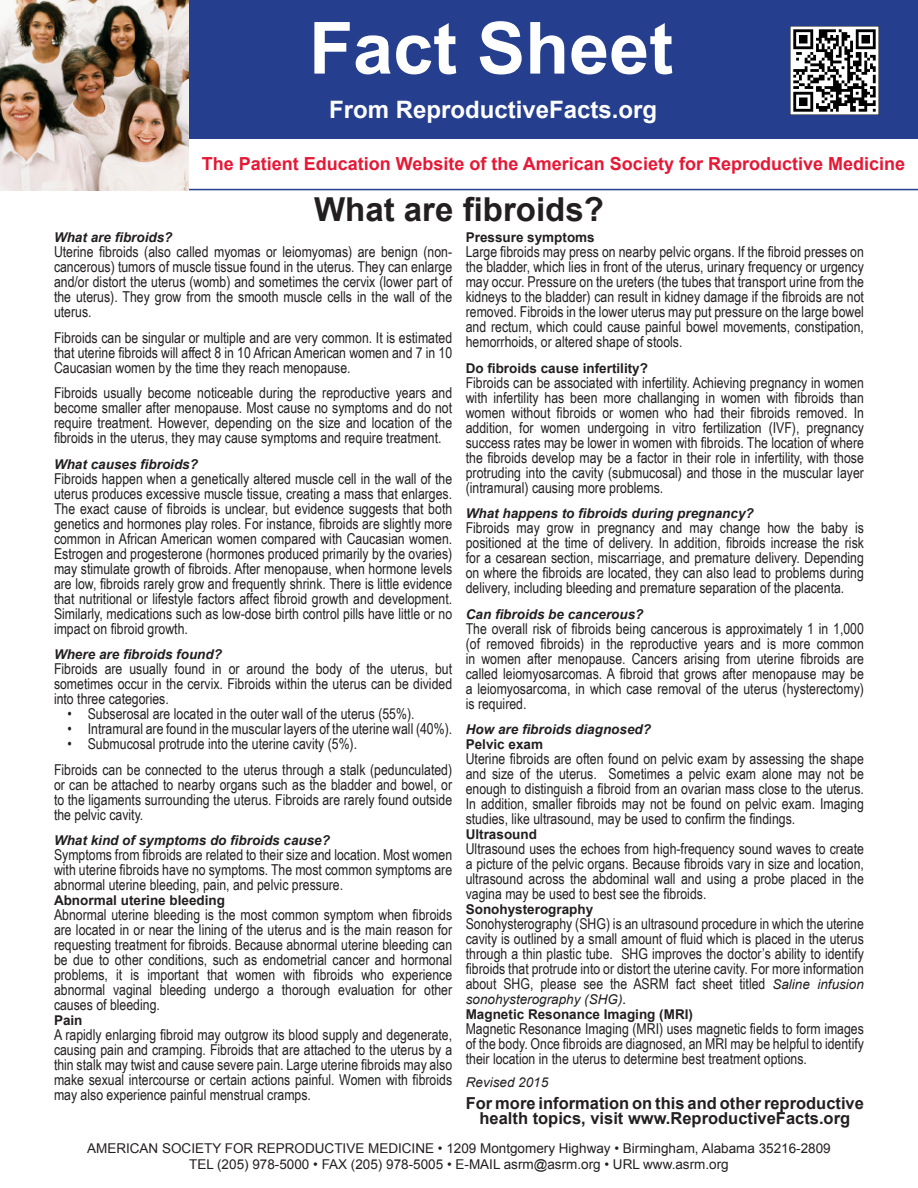
<style>
.page{position:relative;width:918px;height:1188px;background:#fff}
.page>*{position:absolute;margin:0;border:0;box-sizing:border-box;transform-origin:0 0}
.t1{font:700 72px "Arial";color:#fff}
.t2{font:700 33px "Arial";color:#231f20}
.t3{font:700 24px "Arial";color:#fff}
.t4{font:700 18px "Arial";color:#e51836}
.t5{font:700 16.5px/15px "Arial";color:#231f20;text-align:center}
.t6{font:15px/15px "Arial Narrow";color:#231f20;text-align:justify}
.t7{font:italic 700 13.5px "Arial";color:#231f20}
.t8{font:13.5px "Arial";color:#231f20}
.t9{font:700 13.5px "Arial";color:#231f20}
.t10{font:italic 13.5px "Arial";color:#231f20}
.s1{font-family:"Arial";font-style:italic;font-size:13.5px}
.s2{font-size:15px}
</style>
<div class="page">
<div style="left:189px;top:0;width:729px;height:139px;background:#253f8e"></div>
<hr style="left:0;top:189px;width:918px;height:1px;background:#253f8e">
<img style="left:0;top:0;width:189px;height:191px">
<img style="left:791px;top:26px;width:88px;height:88px">
<p class="t1" style="left:309px;top:0;width:366px">Fact Sheet</p>
<p class="t3" style="left:329px;top:93px;width:330px">From ReproductiveFacts.org</p>
<p class="t4" style="left:202px;top:152px;width:705px">The Patient Education Website of the American Society for Reproductive Medicine</p>
<p class="t2" style="left:314px;top:187px;width:291px">What are fibroids?</p>
<p class="t7" style="left:54px;top:229px;width:120px">What are fibroids?</p>
<p class="t6" style="left:54px;top:244px;width:400px">Uterine fibroids (also called myomas or leiomyomas) are benign (non&shy;cancerous) tumors of muscle tissue found in the uterus. They can enlarge and/or distort the uterus (womb) and sometimes the cervix (lower part of the uterus). They grow from the smooth muscle cells in the wall of the uterus.</p>
<p class="t6" style="left:54px;top:329px;width:400px">Fibroids can be singular or multiple and are very common. It is estimated that uterine fibroids will affect 8 in 10 African American women and 7 in 10<br>Caucasian women by the time they reach menopause.</p>
<p class="t6" style="left:54px;top:385px;width:400px">Fibroids usually become noticeable during the reproductive years and become smaller after menopause. Most cause no symptoms and do not require treatment. However, depending on the size and location of the fibroids in the uterus, they may cause symptoms and require treatment.</p>
<p class="t7" style="left:54px;top:455px;width:146px">What causes fibroids?</p>
<p class="t6" style="left:54px;top:470px;width:400px">Fibroids happen when a genetically altered muscle cell in the wall of the uterus produces excessive muscle tissue, creating a mass that enlarges.<br>The exact cause of fibroids is unclear, but evidence suggests that both genetics and hormones play roles. For instance, fibroids are slightly more common in African American women compared with Caucasian women.<br>Estrogen and progesterone (hormones produced primarily by the ovaries) may stimulate growth of fibroids. After menopause, when hormone levels are low, fibroids rarely grow and frequently shrink. There is little evidence that nutritional or lifestyle factors affect fibroid growth and development.<br>Similarly, medications such as low-dose birth control pills have little or no impact on fibroid growth.</p>
<p class="t7" style="left:54px;top:646px;width:170px">Where are fibroids found?</p>
<p class="t6" style="left:54px;top:661px;width:400px">Fibroids are usually found in or around the body of the uterus, but sometimes occur in the cervix. Fibroids within the uterus can be divided into three categories.</p>
<p class="t6" style="left:68px;top:706px;width:349px">• Subserosal are located in the outer wall of the uterus (55%).</p>
<p class="t6" style="left:68px;top:721px;width:386px">• Intramural are found in the muscular layers of the uterine wall (40%).</p>
<p class="t6" style="left:68px;top:736px;width:291px">• Submucosal protrude into the uterine cavity (5%).</p>
<p class="t6" style="left:54px;top:761px;width:400px">Fibroids can be connected to the uterus through a stalk (pedunculated) or can be attached to nearby organs such as the bladder and bowel, or to the ligaments surrounding the uterus. Fibroids are rarely found outside the pelvic cavity.</p>
<p class="t7" style="left:54px;top:832px;width:278px">What kind of symptoms do fibroids cause?</p>
<p class="t6" style="left:54px;top:847px;width:400px">Symptoms from fibroids are related to their size and location. Most women with uterine fibroids have no symptoms. The most common symptoms are abnormal uterine bleeding, pain, and pelvic pressure.</p>
<p class="t9" style="left:54px;top:892px;width:173px">Abnormal uterine bleeding</p>
<p class="t6" style="left:54px;top:907px;width:400px">Abnormal uterine bleeding is the most common symptom when fibroids are located in or near the lining of the uterus and is the main reason for requesting treatment for fibroids. Because abnormal uterine bleeding can be due to other conditions, such as endometrial cancer and hormonal problems, it is important that women with fibroids who experience abnormal vaginal bleeding undergo a thorough evaluation for other causes of bleeding.</p>
<p class="t9" style="left:54px;top:1012px;width:30px">Pain</p>
<p class="t6" style="left:54px;top:1027px;width:400px">A rapidly enlarging fibroid may outgrow its blood supply and degenerate, causing pain and cramping. Fibroids that are attached to the uterus by a thin stalk may twist and cause severe pain. Large uterine fibroids may also make sexual intercourse or certain actions painful. Women with fibroids may also experience painful menstrual cramps.</p>
<p class="t9" style="left:466px;top:229px;width:131px">Pressure symptoms</p>
<p class="t6" style="left:466px;top:244px;width:400px">Large fibroids may press on nearby pelvic organs. If the fibroid presses on the bladder, which lies in front of the uterus, urinary frequency or urgency may occur. Pressure on the ureters (the tubes that transport urine from the kidneys to the bladder) can result in kidney damage if the fibroids are not removed. Fibroids in the lower uterus may put pressure on the large bowel and rectum, which could cause painful bowel movements, constipation, hemorrhoids, or altered shape of stools.</p>
<p class="t9" style="left:466px;top:359px;width:184px">Do fibroids cause infertility?</p>
<p class="t6" style="left:466px;top:374px;width:400px">Fibroids can be associated with infertility. Achieving pregnancy in women with infertility has been more challanging in women with fibroids than women without fibroids or women who had their fibroids removed. In addition, for women undergoing in vitro fertilization (IVF), pregnancy success rates may be lower in women with fibroids. The location of where the fibroids develop may be a factor in their role in infertility, with those protruding into the cavity (submucosal) and those in the muscular layer (intramural) causing more problems.</p>
<p class="t7" style="left:466px;top:505px;width:290px">What happens to fibroids during pregnancy?</p>
<p class="t6" style="left:466px;top:520px;width:400px">Fibroids may grow in pregnancy and may change how the baby is positioned at the time of delivery. In addition, fibroids increase the risk for a cesarean section, miscarriage, and premature delivery. Depending on where the fibroids are located, they can also lead to problems during delivery, including bleeding and premature separation of the placenta.</p>
<p class="t7" style="left:466px;top:605px;width:179px">Can fibroids be cancerous?</p>
<p class="t6" style="left:466px;top:620px;width:400px">The overall risk of fibroids being cancerous is approximately 1 in 1,000 (of removed fibroids) in the reproductive years and is more common in women after menopause. Cancers arising from uterine fibroids are called leiomyosarcomas. A fibroid that grows after menopause may be a leiomyosarcoma, in which case removal of the uterus (hysterectomy) is required.</p>
<p class="t7" style="left:466px;top:721px;width:187px">How are fibroids diagnosed?</p>
<p class="t9" style="left:466px;top:736px;width:79px">Pelvic exam</p>
<p class="t6" style="left:466px;top:751px;width:400px">Uterine fibroids are often found on pelvic exam by assessing the shape and size of the uterus. Sometimes a pelvic exam alone may not be enough to distinguish a fibroid from an ovarian mass close to the uterus.<br>In addition, smaller fibroids may not be found on pelvic exam. Imaging studies, like ultrasound, may be used to confirm the findings.</p>
<p class="t9" style="left:466px;top:826px;width:73px">Ultrasound</p>
<p class="t6" style="left:466px;top:841px;width:400px">Ultrasound uses the echoes from high-frequency sound waves to create a picture of the pelvic organs. Because fibroids vary in size and location, ultrasound across the abdominal wall and using a probe placed in the vagina may be used to best see the fibroids.</p>
<p class="t9" style="left:466px;top:901px;width:129px">Sonohysterography</p>
<p class="t6" style="left:466px;top:916px;width:400px">Sonohysterography (SHG) is an ultrasound procedure in which the uterine cavity is outlined by a small amount of fluid which is placed in the uterus through a thin plastic tube. SHG improves the doctor’s ability to identify fibroids that protrude into or distort the uterine cavity. For more information about SHG, please see the ASRM fact sheet titled <span class="s1">Saline infusion</span></p>
<p class="t10" style="left:466px;top:991px;width:162px">sonohysterography (SHG)<span class="s2">.</span></p>
<p class="t9" style="left:466px;top:1006px;width:229px">Magnetic Resonance Imaging (MRI)</p>
<p class="t6" style="left:466px;top:1021px;width:400px">Magnetic Resonance Imaging (MRI) uses magnetic fields to form images of the body. Once fibroids are diagnosed, an MRI may be helpful to identify their location in the uterus to determine best treatment options.</p>
<p class="t10" style="left:466px;top:1073px;width:84px">Revised 2015</p>
<p class="t5" style="left:466px;top:1097px;width:400px">For more information on this and other reproductive health topics, visit www.ReproductiveFacts.org</p>
<p class="t8" style="left:87px;top:1139px;width:745px">AMERICAN SOCIETY FOR REPRODUCTIVE MEDICINE • 1209 Montgomery Highway • Birmingham, Alabama 35216-2809</p>
<p class="t8" style="left:189px;top:1156px;width:541px">TEL (205) 978-5000 • FAX (205) 978-5005 • E-MAIL asrm@asrm.org • URL www.asrm.org</p>
</div>
